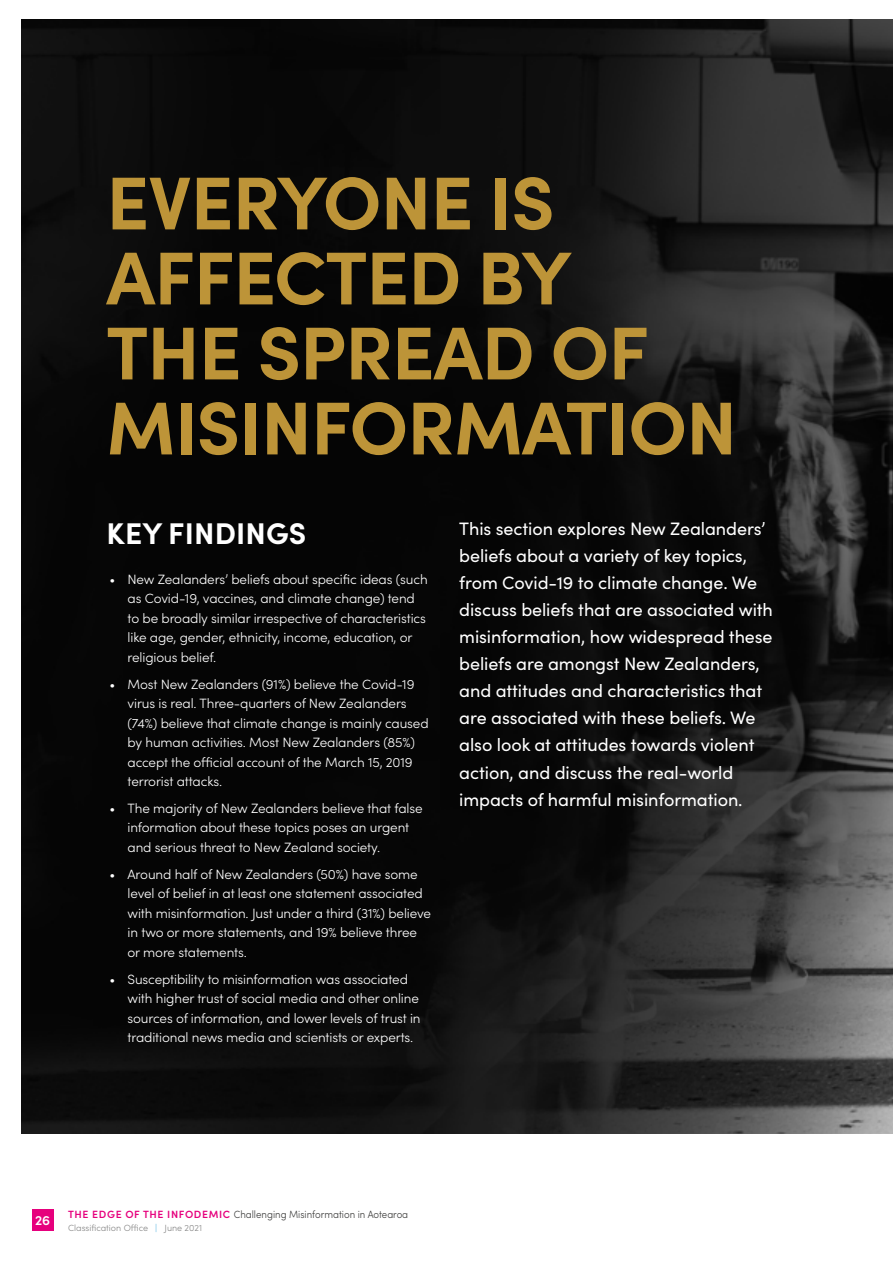
<style>
.page{position:relative;width:893px;height:1263px;background:#fff}
.page>*{position:absolute;margin:0;border:0;box-sizing:border-box;transform-origin:0 0}
.t1{font:700 75px/75px "Sofia Pro";letter-spacing:-.015em;color:#bd9438}
.t2{font:700 30px "Sofia Pro";letter-spacing:.005em;color:#fff}
.t3{font:18px/27px "Sofia Pro";letter-spacing:-.005em;color:#fff}
.t4{font:300 13.5px/19.5px "Sofia Pro";letter-spacing:-.01em;color:#fff}
.t5{font:600 13.5px "Sofia Pro";color:#fff}
.t6{font:300 10.5px "Sofia Pro";color:#3c3c3b;scale:.92 1}
.t7{font:300 9px "Sofia Pro";color:#878787}
.s1{font-weight:600;color:#e6007d}
.s2{color:#4aaedf}
</style>
<div class="page">
<div style="left:32px;top:1210px;width:21px;height:21px;background:#e6007d"></div>
<img style="left:21px;top:19px;width:872px;height:1114px">
<h1 class="t1" style="left:106px;top:160px;width:632px">EVERYONE IS<br>AFFECTED BY<br>THE SPREAD OF<br>MISINFORMATION</h1>
<h2 class="t2" style="left:107px;top:510px;width:201px">KEY FINDINGS</h2>
<p class="t4" style="left:128px;top:568px;width:302px;text-indent:-18px">• New Zealanders’ beliefs about specific ideas (such as Covid-19, vaccines, and climate change) tend to be broadly similar irrespective of characteristics like age, gender, ethnicity, income, education, or religious belief.</p>
<p class="t4" style="left:128px;top:673px;width:303px;text-indent:-18px">• Most New Zealanders (91%) believe the Covid-19 virus is real. Three-quarters of New Zealanders (74%) believe that climate change is mainly caused by human activities. Most New Zealanders (85%) accept the official account of the March 15, 2019 terrorist attacks.</p>
<p class="t4" style="left:128px;top:798px;width:297px;text-indent:-18px">• The majority of New Zealanders believe that false information about these topics poses an urgent and serious threat to New Zealand society.</p>
<p class="t4" style="left:128px;top:864px;width:305px;text-indent:-18px">• Around half of New Zealanders (50%) have some level of belief in at least one statement associated with misinformation. Just under a third (31%) believe in two or more statements, and 19% believe three or more statements.</p>
<p class="t4" style="left:128px;top:969px;width:295px;text-indent:-18px">• Susceptibility to misinformation was associated with higher trust of social media and other online sources of information, and lower levels of trust in traditional news media and scientists or experts.</p>
<p class="t3" style="left:459px;top:515px;width:315px">This section explores New Zealanders’ beliefs about a variety of key topics, from Covid-19 to climate change. We discuss beliefs that are associated with misinformation, how widespread these beliefs are amongst New Zealanders, and attitudes and characteristics that are associated with these beliefs. We also look at attitudes towards violent action, and discuss the real-world impacts of harmful misinformation.</p>
<p class="t5" style="left:35px;top:1210px;width:16px">26</p>
<p class="t6" style="left:68px;top:1206px;width:371px"><span class="s1">THE EDGE OF THE INFODEMIC</span> Challenging Misinformation in Aotearoa</p>
<p class="t7" style="left:68px;top:1221px;width:136px">Classification Office <span class="s2">|</span> June 2021</p>
</div>
